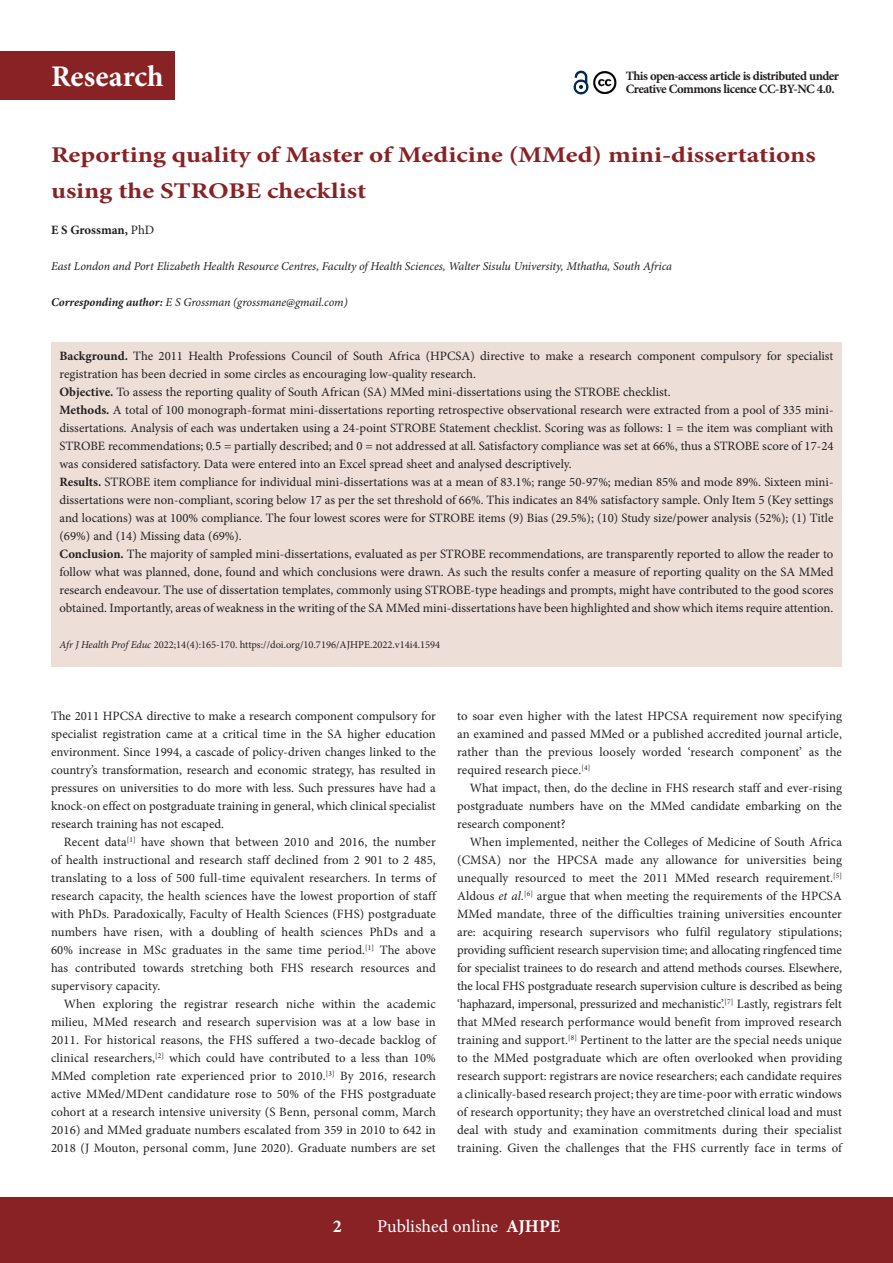
<style>
.page{position:relative;width:893px;height:1263px;background:#fff}
.page>*{position:absolute;margin:0;border:0;box-sizing:border-box;transform-origin:0 0}
.t1{font:700 30px "Minion Pro";color:#fff}
.A_HEAD{font:700 22.5px/36px "Minion Pro";color:#892225;scale:1.2 1}
.t2{font:18px "Minion Pro";letter-spacing:-.005em;color:#fff}
.t3{font:700 18px "Minion Pro";color:#fff}
.BODY_TEXT_INDENT{font:12.75px/18px "Minion Pro";letter-spacing:.005em;color:#231f20;text-align:justify}
.BODY_TEXT_1ST_PARAGR{font:12.75px/18px "Minion Pro";color:#231f20;text-align:justify}
.BODY_TEXT_1ST_PARAGR-2{font:700 12.75px/13.5px "Minion Pro";letter-spacing:-.04em;color:#231f20}
.AUTHORS_NAME{font:700 12.75px "Minion Pro";letter-spacing:-.005em;color:#231f20}
.AUTHOR_DETAILS{font:italic 12px "Minion Pro";letter-spacing:-.01em;color:#231f20}
.CORRESPONDING_AUTHOR{font:italic 12px "Minion Pro";letter-spacing:-.01em;color:#231f20}
.CITELINE{font:10.5px "Minion Pro";color:#231f20}
.s1{font-weight:400}
.s2{font-weight:700}
.s3{font-style:italic}
</style>
<div class="page">
<div style="left:0;top:1197px;width:893px;height:66px;background:#892225"></div>
<div style="left:0;top:51px;width:174px;height:49px;background:#892225"></div>
<div style="left:51px;top:342px;width:791px;height:324px;background:#eddfd8"></div>
<svg style="left:573px;top:70px;width:16px;height:25px"></svg>
<img style="left:593px;top:71px;width:24px;height:23px">
<h1 class="t1" style="left:51px;top:56px;width:114px">Research</h1>
<p class="BODY_TEXT_1ST_PARAGR-2" style="left:626px;top:69px;width:215px">This open-access article is distributed under<br>Creative Commons licence CC-BY-NC 4.0.</p>
<h1 class="A_HEAD" style="left:51px;top:137px;width:639px">Reporting quality of Master of Medicine (MMed) mini-dissertations using the STROBE checklist</h1>
<p class="AUTHORS_NAME" style="left:51px;top:221px;width:105px">E S Grossman, <span class="s1">PhD</span></p>
<p class="AUTHOR_DETAILS" style="left:51px;top:258px;width:623px">East London and Port Elizabeth Health Resource Centres, Faculty of Health Sciences, Walter Sisulu University, Mthatha, South Africa</p>
<p class="CORRESPONDING_AUTHOR" style="left:51px;top:294px;width:298px"><span class="s2">Corresponding author:</span> E S Grossman (grossmane@gmail.com)</p>
<p class="BODY_TEXT_1ST_PARAGR" style="left:60px;top:347px;width:775px"><span class="s2">Background.</span> The 2011 Health Professions Council of South Africa (HPCSA) directive to make a research component compulsory for specialist registration has been decried in some circles as encouraging low-quality research.</p>
<p class="BODY_TEXT_1ST_PARAGR" style="left:60px;top:383px;width:613px"><span class="s2">Objective.</span> To assess the reporting quality of South African (SA) MMed mini-dissertations using the STROBE checklist.</p>
<p class="BODY_TEXT_1ST_PARAGR" style="left:60px;top:401px;width:775px"><span class="s2">Methods.</span> A total of 100 monograph-format mini-dissertations reporting retrospective observational research were extracted from a pool of 335 mini&shy;dissertations. Analysis of each was undertaken using a 24-point STROBE Statement checklist. Scoring was as follows: 1 = the item was compliant with STROBE recommendations; 0.5 = partially described; and 0 = not addressed at all. Satisfactory compliance was set at 66%, thus a STROBE score of 17-24 was considered satisfactory. Data were entered into an Excel spread sheet and analysed descriptively.</p>
<p class="BODY_TEXT_1ST_PARAGR" style="left:60px;top:473px;width:775px"><span class="s2">Results.</span> STROBE item compliance for individual mini-dissertations was at a mean of 83.1%; range 50-97%; median 85% and mode 89%. Sixteen mini&shy;dissertations were non-compliant, scoring below 17 as per the set threshold of 66%. This indicates an 84% satisfactory sample. Only Item 5 (Key settings and locations) was at 100% compliance. The four lowest scores were for STROBE items (9) Bias (29.5%); (10) Study size/power analysis (52%); (1) Title (69%) and (14) Missing data (69%).</p>
<p class="BODY_TEXT_1ST_PARAGR" style="left:60px;top:545px;width:775px"><span class="s2">Conclusion.</span> The majority of sampled mini-dissertations, evaluated as per STROBE recommendations, are transparently reported to allow the reader to follow what was planned, done, found and which conclusions were drawn. As such the results confer a measure of reporting quality on the SA MMed research endeavour. The use of dissertation templates, commonly using STROBE-type headings and prompts, might have contributed to the good scores obtained. Importantly, areas of weakness in the writing of the SA MMed mini-dissertations have been highlighted and show which items require attention.</p>
<p class="CITELINE" style="left:60px;top:638px;width:382px"><span class="s3">Afr J Health Prof Educ</span> 2022;14(4):165-170. https://doi.org/10.7196/AJHPE.2022.v14i4.1594</p>
<p class="BODY_TEXT_1ST_PARAGR" style="left:51px;top:707px;width:386px">The 2011 HPCSA directive to make a research component compulsory for specialist registration came at a critical time in the SA higher education environment. Since 1994, a cascade of policy-driven changes linked to the country’s transformation, research and economic strategy, has resulted in pressures on universities to do more with less. Such pressures have had a knock-on effect on postgraduate training in general, which clinical specialist research training has not escaped.</p>
<p class="BODY_TEXT_INDENT" style="left:51px;top:833px;width:386px;text-indent:13px">Recent data<sup>[1]</sup> have shown that between 2010 and 2016, the number of health instructional and research staff declined from 2 901 to 2 485, translating to a loss of 500 full-time equivalent researchers. In terms of research capacity, the health sciences have the lowest proportion of staff with PhDs. Paradoxically, Faculty of Health Sciences (FHS) postgraduate numbers have risen, with a doubling of health sciences PhDs and a 60% increase in MSc graduates in the same time period.<sup>[1]</sup> The above has contributed towards stretching both FHS research resources and supervisory capacity.</p>
<p class="BODY_TEXT_INDENT" style="left:51px;top:995px;width:386px;text-indent:13px">When exploring the registrar research niche within the academic milieu, MMed research and research supervision was at a low base in 2011. For historical reasons, the FHS suffered a two-decade backlog of clinical researchers,<sup>[2]</sup> which could have contributed to a less than 10% MMed completion rate experienced prior to 2010.<sup>[3]</sup> By 2016, research active MMed/MDent candidature rose to 50% of the FHS postgraduate cohort at a research intensive university (S Benn, personal comm, March 2016) and MMed graduate numbers escalated from 359 in 2010 to 642 in 2018 (J Mouton, personal comm, June 2020). Graduate numbers are set</p>
<p class="BODY_TEXT_INDENT" style="left:457px;top:707px;width:386px">to soar even higher with the latest HPCSA requirement now specifying an examined and passed MMed or a published accredited journal article, rather than the previous loosely worded ‘research component’ as the required research piece.<sup>[4]</sup></p>
<p class="BODY_TEXT_INDENT" style="left:457px;top:779px;width:386px;text-indent:13px">What impact, then, do the decline in FHS research staff and ever-rising postgraduate numbers have on the MMed candidate embarking on the research component?</p>
<p class="BODY_TEXT_INDENT" style="left:457px;top:833px;width:386px;text-indent:13px">When implemented, neither the Colleges of Medicine of South Africa (CMSA) nor the HPCSA made any allowance for universities being unequally resourced to meet the 2011 MMed research requirement.<sup>[5] </sup>Aldous <span class="s3">et al.</span><sup>[6]</sup> argue that when meeting the requirements of the HPCSA MMed mandate, three of the difficulties training universities encounter are: acquiring research supervisors who fulfil regulatory stipulations; providing sufficient research supervision time; and allocating ringfenced time for specialist trainees to do research and attend methods courses. Elsewhere, the local FHS postgraduate research supervision culture is described as being ‘haphazard, impersonal, pressurized and mechanistic’.<sup>[7]</sup> Lastly, registrars felt that MMed research performance would benefit from improved research training and support.<sup>[8]</sup> Pertinent to the latter are the special needs unique to the MMed postgraduate which are often overlooked when providing research support: registrars are novice researchers; each candidate requires a clinically-based research project; they are time-poor with erratic windows of research opportunity; they have an overstretched clinical load and must deal with study and examination commitments during their specialist training. Given the challenges that the FHS currently face in terms of</p>
<h3 class="t3" style="left:333px;top:1213px;width:10px">2</h3>
<h3 class="t2" style="left:377px;top:1214px;width:185px">Published online <span class="s2">AJHPE</span></h3>
</div>
